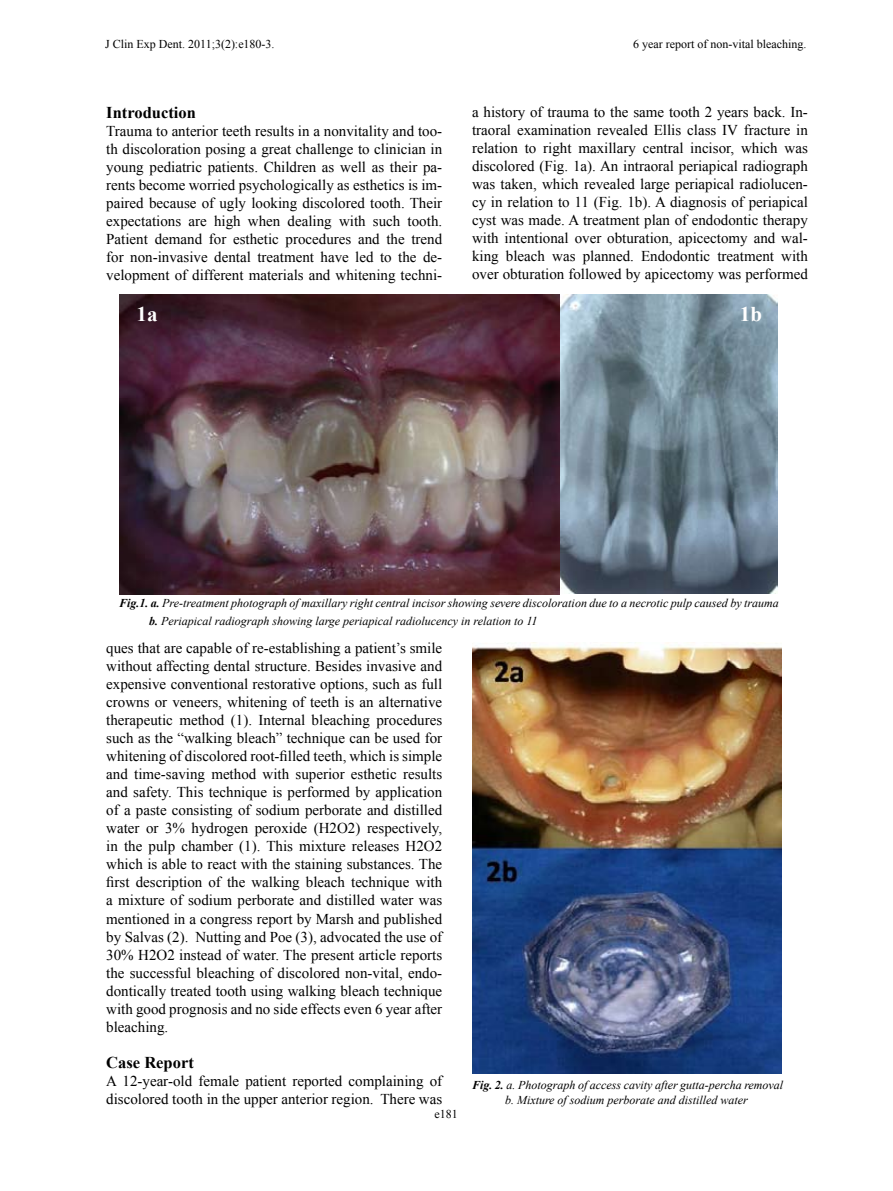
<style>
.page{position:relative;width:893px;height:1191px;background:#fff}
.page>*{position:absolute;margin:0;border:0;box-sizing:border-box;transform-origin:0 0}
.t1{font:700 21px "Times New Roman";color:#fff}
.t2{font:700 16.5px "Times New Roman";color:#000}
.t3{font:15px/18px "Times New Roman";color:#000;text-align:justify}
.t4{font:italic 12px/18px "Times New Roman";color:#000}
.t5{font:12px "Times New Roman";color:#000}
.s1{font-weight:700}
</style>
<div class="page">
<img style="left:120px;top:294px;width:658px;height:300px">
<img style="left:472px;top:643px;width:309px;height:430px">
<p class="t5" style="left:105px;top:36px;width:171px">J Clin Exp Dent. 2011;3(2):e180-3.</p>
<p class="t5" style="left:633px;top:36px;width:175px">6 year report of non-vital bleaching.</p>
<p class="t2" style="left:106px;top:101px;width:91px">Introduction</p>
<p class="t3" style="left:106px;top:121px;width:337px">Trauma to anterior teeth results in a nonvitality and too&shy;th discoloration posing a great challenge to clinician in young pediatric patients. Children as well as their pa&shy;rents become worried psychologically as esthetics is im&shy;paired because of ugly looking discolored tooth. Their expectations are high when dealing with such tooth.<br>Patient demand for esthetic procedures and the trend for non-invasive dental treatment have led to the de&shy;velopment of different materials and whitening techni-</p>
<p class="t3" style="left:472px;top:102px;width:337px">a history of trauma to the same tooth 2 years back. In&shy;traoral examination revealed Ellis class IV fracture in relation to right maxillary central incisor, which was discolored (Fig. 1a). An intraoral periapical radiograph was taken, which revealed large periapical radiolucen&shy;cy in relation to 11 (Fig. 1b). A diagnosis of periapical cyst was made. A treatment plan of endodontic therapy with intentional over obturation, apicectomy and wal&shy;king bleach was planned. Endodontic treatment with over obturation followed by apicectomy was performed</p>
<h1 class="t1" style="left:137px;top:299px;width:22px">1a</h1>
<h1 class="t1" style="left:740px;top:299px;width:24px">1b</h1>
<p class="t4" style="left:149px;top:594px;width:631px;text-indent:-30px"><span class="s1">Fig.1. a.</span> Pre-treatment photograph of maxillary right central incisor showing severe discoloration due to a necrotic pulp caused by trauma <span class="s1">b.</span> Periapical radiograph showing large periapical radiolucency in relation to 11</p>
<p class="t3" style="left:106px;top:639px;width:337px">ques that are capable of re-establishing a patient’s smile without affecting dental structure. Besides invasive and expensive conventional restorative options, such as full crowns or veneers, whitening of teeth is an alternative therapeutic method (1). Internal bleaching procedures such as the “walking bleach” technique can be used for whitening of discolored root-filled teeth, which is simple and time-saving method with superior esthetic results and safety. This technique is performed by application of a paste consisting of sodium perborate and distilled water or 3% hydrogen peroxide (H2O2) respectively, in the pulp chamber (1). This mixture releases H2O2 which is able to react with the staining substances. The first description of the walking bleach technique with a mixture of sodium perborate and distilled water was mentioned in a congress report by Marsh and published by Salvas (2). Nutting and Poe (3), advocated the use of 30% H2O2 instead of water. The present article reports the successful bleaching of discolored non-vital, endo&shy;dontically treated tooth using walking bleach technique with good prognosis and no side effects even 6 year after bleaching.</p>
<p class="t2" style="left:106px;top:1050px;width:89px">Case Report</p>
<p class="t3" style="left:106px;top:1071px;width:337px">A 12-year-old female patient reported complaining of discolored tooth in the upper anterior region. There was</p>
<p class="t4" style="left:472px;top:1077px;width:313px;line-height:15px;text-align:center"><span class="s1">Fig. 2.</span> a. Photograph of access cavity after gutta-percha removal b. Mixture of sodium perborate and distilled water</p>
<p class="t5" style="left:434px;top:1106px;width:25px">e181</p>
</div>
